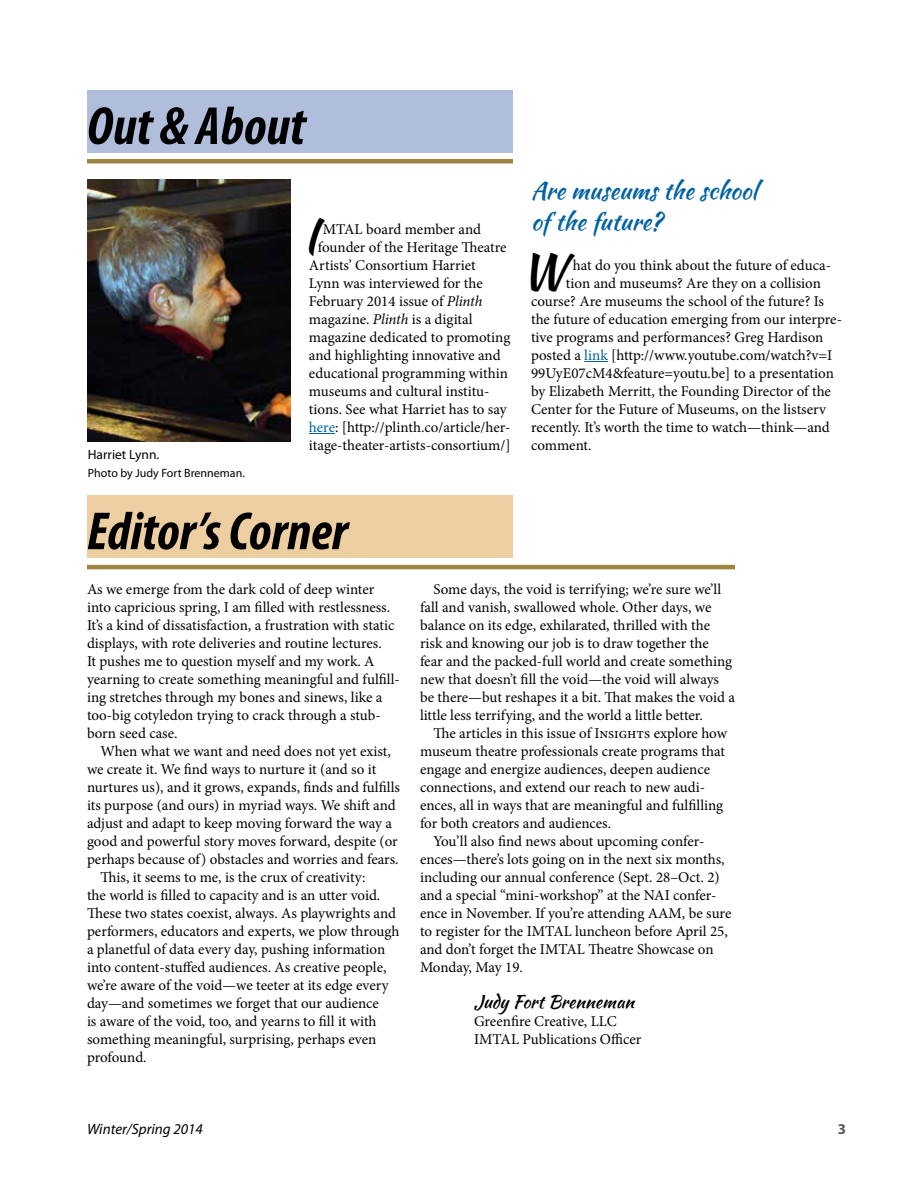
<style>
.page{position:relative;width:918px;height:1188px;background:#fff}
.page>*{position:absolute;margin:0;border:0;box-sizing:border-box;transform-origin:0 0}
.t1{font:italic 700 condensed 54px "Myriad Pro";color:#000}
.t2{font:47.7px "Kaushan Script";color:#000}
.t3{font:24px/31.5px "Kaushan Script";color:#0062a3}
.t4{font:18px "Kaushan Script";color:#000}
.t5{font:15px/18px "Minion Pro";color:#000}
.t6{font:italic 15px "Myriad Pro";color:#000}
.t7{font:700 15px "Myriad Pro";color:#58595b}
.t8{font:13.5px "Myriad Pro";color:#000}
.t9{font:12px "Myriad Pro";color:#000}
.s1{font-style:italic}
.s2{color:#0062a3}
</style>
<div class="page">
<hr style="left:87px;top:565px;width:648px;height:4px;background:#9e8642">
<div style="left:87px;top:495px;width:426px;height:63px;background:#edcea1"></div>
<div style="left:87px;top:159px;width:426px;height:5px;background:#9e8642"></div>
<svg style="left:309px;top:433px;width:26px;height:1px"></svg>
<svg style="left:584px;top:361px;width:24px;height:1px"></svg>
<div style="left:87px;top:90px;width:426px;height:63px;background:#b0bedb"></div>
<img style="left:87px;top:180px;width:204px;height:261px">
<h1 class="t1" style="left:87px;top:92px;width:220px">Out &amp; About</h1>
<p class="t8" style="left:88px;top:446px;width:73px">Harriet Lynn.</p>
<p class="t9" style="left:88px;top:466px;width:158px">Photo by Judy Fort Brenneman.</p>
<h2 class="t2" style="left:303px;top:200px;width:17px">I</h2>
<p class="t5" style="left:323px;top:220px;width:160px">MTAL board member and</p>
<p class="t5" style="left:318px;top:238px;width:190px">founder of the Heritage Theatre</p>
<p class="t5" style="left:309px;top:256px;width:168px">Artists’ Consortium Harriet</p>
<p class="t5" style="left:309px;top:274px;width:175px">Lynn was interviewed for the</p>
<p class="t5" style="left:309px;top:292px;width:175px">February 2014 issue of <span class="s1">Plinth</span></p>
<p class="t5" style="left:309px;top:310px;width:165px">magazine. <span class="s1">Plinth</span> is a digital</p>
<p class="t5" style="left:309px;top:328px;width:203px">magazine dedicated to promoting</p>
<p class="t5" style="left:309px;top:346px;width:193px">and highlighting innovative and</p>
<p class="t5" style="left:309px;top:364px;width:200px">educational programming within</p>
<p class="t5" style="left:309px;top:382px;width:182px">museums and cultural institu-</p>
<p class="t5" style="left:309px;top:400px;width:199px">tions. See what Harriet has to say</p>
<p class="t5" style="left:309px;top:418px;width:203px"><span class="s2">here</span>: [http://plinth.co/article/her-</p>
<p class="t5" style="left:309px;top:436px;width:203px">itage-theater-artists-consortium/]</p>
<h3 class="t3" style="left:531px;top:174px;width:228px">Are museums the school of the future?</h3>
<h2 class="t2" style="left:521px;top:236px;width:47px">W</h2>
<p class="t5" style="left:573px;top:256px;width:260px">hat do you think about the future of educa-</p>
<p class="t5" style="left:566px;top:274px;width:256px">tion and museums? Are they on a collision</p>
<p class="t5" style="left:531px;top:292px;width:295px">course? Are museums the school of the future? Is</p>
<p class="t5" style="left:531px;top:310px;width:313px">the future of education emerging from our interpre-</p>
<p class="t5" style="left:531px;top:328px;width:294px">tive programs and performances? Greg Hardison</p>
<p class="t5" style="left:531px;top:346px;width:303px">posted a <span class="s2">link</span> [http://www.youtube.com/watch?v=I</p>
<p class="t5" style="left:531px;top:364px;width:304px">99UyE07cM4&amp;feature=youtu.be] to a presentation</p>
<p class="t5" style="left:531px;top:382px;width:302px">by Elizabeth Merritt, the Founding Director of the</p>
<p class="t5" style="left:531px;top:400px;width:297px">Center for the Future of Museums, on the listserv</p>
<p class="t5" style="left:531px;top:418px;width:300px">recently. It’s worth the time to watch—think—and</p>
<p class="t5" style="left:531px;top:436px;width:62px">comment.</p>
<h1 class="t1" style="left:87px;top:498px;width:262px">Editor’s Corner</h1>
<p class="t5" style="left:87px;top:580px;width:314px">As we emerge from the dark cold of deep winter into capricious spring, I am filled with restlessness.<br>It’s a kind of dissatisfaction, a frustration with static displays, with rote deliveries and routine lectures.<br>It pushes me to question myself and my work. A yearning to create something meaningful and fulfill&shy;ing stretches through my bones and sinews, like a too-big cotyledon trying to crack through a stub&shy;born seed case.</p>
<p class="t5" style="left:100px;top:742px;width:292px">When what we want and need does not yet exist,</p>
<p class="t5" style="left:87px;top:760px;width:291px">we create it. We find ways to nurture it (and so it</p>
<p class="t5" style="left:87px;top:778px;width:314px">nurtures us), and it grows, expands, finds and fulfills</p>
<p class="t5" style="left:87px;top:796px;width:310px">its purpose (and ours) in myriad ways. We shift and</p>
<p class="t5" style="left:87px;top:814px;width:306px">adjust and adapt to keep moving forward the way a</p>
<p class="t5" style="left:87px;top:832px;width:312px">good and powerful story moves forward, despite (or</p>
<p class="t5" style="left:87px;top:850px;width:313px">perhaps because of) obstacles and worries and fears.</p>
<p class="t5" style="left:100px;top:868px;width:266px">This, it seems to me, is the crux of creativity:</p>
<p class="t5" style="left:87px;top:886px;width:295px">the world is filled to capacity and is an utter void.</p>
<p class="t5" style="left:87px;top:904px;width:311px">These two states coexist, always. As playwrights and</p>
<p class="t5" style="left:87px;top:922px;width:314px">performers, educators and experts, we plow through</p>
<p class="t5" style="left:87px;top:940px;width:300px">a planetful of data every day, pushing information</p>
<p class="t5" style="left:87px;top:958px;width:301px">into content-stuffed audiences. As creative people,</p>
<p class="t5" style="left:87px;top:976px;width:303px">we’re aware of the void—we teeter at its edge every</p>
<p class="t5" style="left:87px;top:994px;width:293px">day—and sometimes we forget that our audience</p>
<p class="t5" style="left:87px;top:1012px;width:291px">is aware of the void, too, and yearns to fill it with</p>
<p class="t5" style="left:87px;top:1030px;width:291px">something meaningful, surprising, perhaps even</p>
<p class="t5" style="left:87px;top:1048px;width:61px">profound.</p>
<p class="t5" style="left:420px;top:580px;width:316px;text-indent:14px">Some days, the void is terrifying; we’re sure we’ll fall and vanish, swallowed whole. Other days, we balance on its edge, exhilarated, thrilled with the risk and knowing our job is to draw together the fear and the packed-full world and create something new that doesn’t fill the void—the void will always be there—but reshapes it a bit. That makes the void a little less terrifying, and the world a little better.</p>
<p class="t5" style="left:434px;top:724px;width:295px">The articles in this issue of Insights explore how</p>
<p class="t5" style="left:420px;top:742px;width:306px">museum theatre professionals create programs that</p>
<p class="t5" style="left:420px;top:760px;width:292px">engage and energize audiences, deepen audience</p>
<p class="t5" style="left:420px;top:778px;width:287px">connections, and extend our reach to new audi-</p>
<p class="t5" style="left:420px;top:796px;width:305px">ences, all in ways that are meaningful and fulfilling</p>
<p class="t5" style="left:420px;top:814px;width:193px">for both creators and audiences.</p>
<p class="t5" style="left:434px;top:832px;width:272px">You’ll also find news about upcoming confer-</p>
<p class="t5" style="left:420px;top:850px;width:306px">ences—there’s lots going on in the next six months,</p>
<p class="t5" style="left:420px;top:868px;width:301px">including our annual conference (Sept. 28–Oct. 2)</p>
<p class="t5" style="left:420px;top:886px;width:298px">and a special “mini-workshop” at the NAI confer-</p>
<p class="t5" style="left:420px;top:904px;width:313px">ence in November. If you’re attending AAM, be sure</p>
<p class="t5" style="left:420px;top:922px;width:309px">to register for the IMTAL luncheon before April 25,</p>
<p class="t5" style="left:420px;top:940px;width:295px">and don’t forget the IMTAL Theatre Showcase on</p>
<p class="t5" style="left:420px;top:958px;width:105px">Monday, May 19.</p>
<p class="t4" style="left:474px;top:988px;width:162px">Judy Fort Brenneman</p>
<p class="t5" style="left:474px;top:1012px;width:169px">Greenfire Creative, LLC<br>IMTAL Publications Officer</p>
<p class="t6" style="left:87px;top:1120px;width:118px">Winter/Spring 2014</p>
<p class="t7" style="left:838px;top:1119px;width:10px">3</p>
</div>
